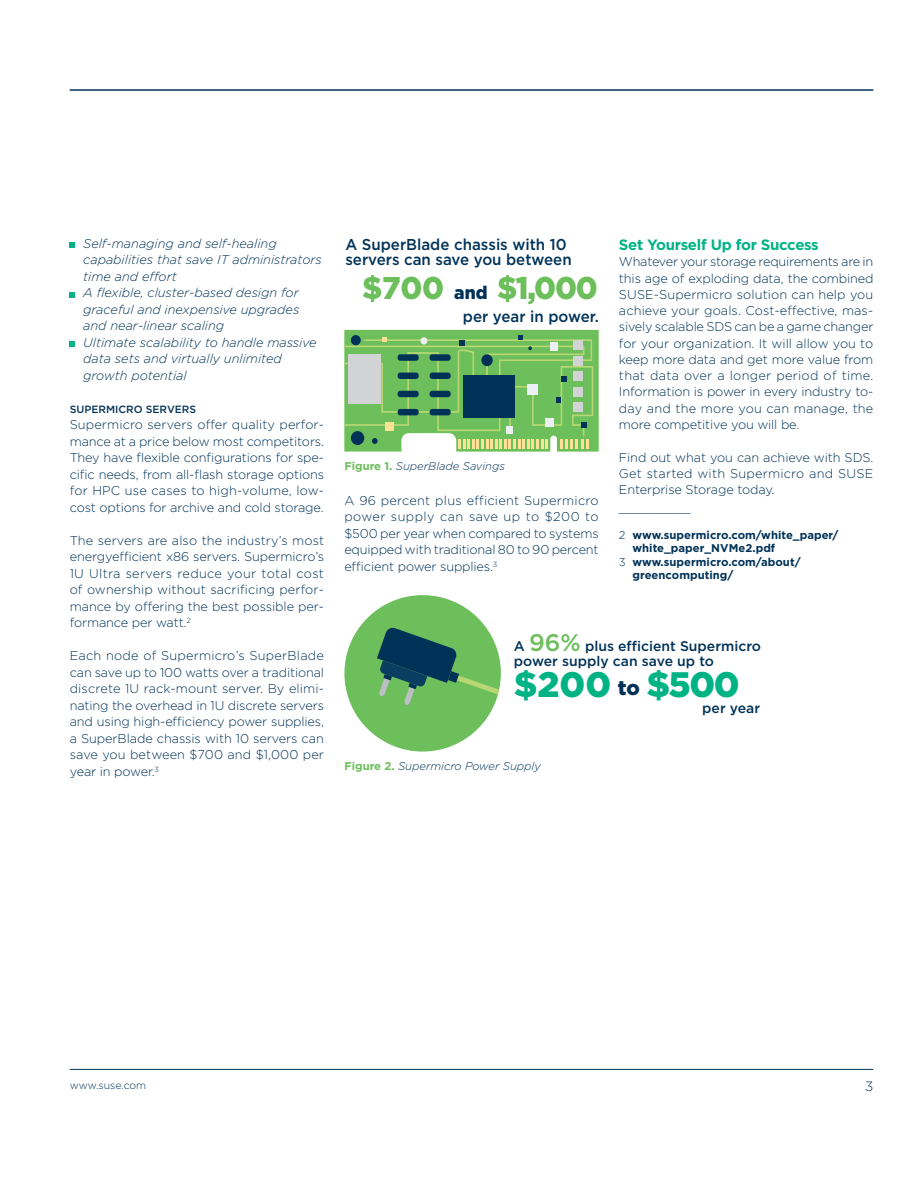
<style>
.page{position:relative;width:918px;height:1188px;background:#fff}
.page>*{position:absolute;margin:0;border:0;box-sizing:border-box;transform-origin:0 0}
.t1{font:900 35.4px "Gotham";letter-spacing:-.02em;color:#00b385}
.t2{font:900 31.5px "Gotham";letter-spacing:-.025em;color:#6cbf5a;scale:.96 1}
.t3{font:500 15.75px/15px "Gotham";color:#003258;scale:.96 1}
.subhead_10_13-green{font:700 15px "Gotham";letter-spacing:-.02em;color:#00b385}
.t4{font:500 13.95px/15.6px "Gotham";color:#003258}
.t5{font:300 13.5px "Gotham";color:#003258}
.body_8_5_11{font:300 12.75px/16.5px "Gotham";letter-spacing:-.01em;color:#003258;text-align:justify}
.body_8_5_11_indent_i{font:italic 300 12.75px/16.5px "Gotham";color:#003258}
.Sidebar_-_Text{font:300 12px "Gotham";color:#003258}
.Footnote_-_Italics{font:700 11.25px/13.5px "Gotham";letter-spacing:.005em;color:#003258}
.subhead_10_13-green-2{font:italic 300 11.25px "Gotham";color:#003258}
.subhead_caps_7_11{font:500 10.5px "Gotham";color:#003258}
.t6{font:300 10.5px "Gotham";color:#003258}
.s1{font-size:18.15px;color:#003258}
.s2{font-weight:700;font-style:normal;color:#6cbf5a}
.s3{font-weight:300}
.s4{font-size:24px;color:#6cbf5a}
.s5{font-size:20.4px;color:#003258}
</style>
<div class="page">
<hr style="left:70px;top:89px;width:803px;height:2px;background:#003258">
<hr style="left:70px;top:1069px;width:803px;height:1px;background:#003258">
<svg style="left:70px;top:243px;width:5px;height:5px"></svg>
<svg style="left:70px;top:292px;width:5px;height:5px"></svg>
<svg style="left:70px;top:342px;width:5px;height:5px"></svg>
<svg style="left:344px;top:330px;width:255px;height:122px"></svg>
<div style="left:344px;top:595px;width:157px;height:157px;background:#6cbf5a;border-radius:50%"></div>
<svg style="left:377px;top:627px;width:122px;height:78px"></svg>
<p class="body_8_5_11_indent_i" style="left:83px;top:235px;width:240px">Self-managing and self-healing capabilities that save IT administrators time and effort</p>
<p class="body_8_5_11_indent_i" style="left:83px;top:285px;width:218px;text-align:justify">A flexible, cluster-based design for graceful and inexpensive upgrades and near-linear scaling</p>
<p class="body_8_5_11_indent_i" style="left:83px;top:334px;width:235px">Ultimate scalability to handle massive data sets and virtually unlimited growth potential</p>
<p class="subhead_caps_7_11" style="left:70px;top:403px;width:128px">SUPERMICRO SERVERS</p>
<p class="body_8_5_11" style="left:70px;top:416px;width:256px">Supermicro servers offer quality perfor&shy;mance at a price below most competitors.<br>They have flexible configurations for spe&shy;cific needs, from all-flash storage options for HPC use cases to high-volume, low&shy;cost options for archive and cold storage.</p>
<p class="body_8_5_11" style="left:70px;top:532px;width:256px">The servers are also the industry’s most energyefficient x86 servers. Supermicro’s 1U Ultra servers reduce your total cost of ownership without sacrificing perfor&shy;mance by offering the best possible per&shy;formance per watt.<sup>2</sup></p>
<p class="body_8_5_11" style="left:70px;top:647px;width:256px">Each node of Supermicro’s SuperBlade can save up to 100 watts over a traditional discrete 1U rack-mount server. By elimi&shy;nating the overhead in 1U discrete servers and using high-efficiency power supplies, a SuperBlade chassis with 10 servers can save you between $700 and $1,000 per year in power.<sup>3</sup></p>
<p class="t3" style="left:345px;top:236px;width:237px">A SuperBlade chassis with 10 servers can save you between</p>
<p class="t2" style="left:362px;top:269px;width:247px">$700 <span class="s1">and</span> $1,000</p>
<p class="t3" style="left:463px;top:309px;width:143px">per year in power.</p>
<p class="subhead_10_13-green-2" style="left:344px;top:460px;width:162px"><span class="s2">Figure 1.</span> SuperBlade Savings</p>
<p class="body_8_5_11" style="left:344px;top:492px;width:256px">A 96 percent plus efficient Supermicro power supply can save up to $200 to $500 per year when compared to systems equipped with traditional 80 to 90 percent efficient power supplies.<sup>3</sup></p>
<p class="subhead_10_13-green" style="left:619px;top:236px;width:201px">Set Yourself Up for Success</p>
<p class="body_8_5_11" style="left:619px;top:253px;width:256px">Whatever your storage requirements are in this age of exploding data, the combined SUSE-Supermicro solution can help you achieve your goals. Cost-effective, mas&shy;sively scalable SDS can be a game changer for your organization. It will allow you to keep more data and get more value from that data over a longer period of time.<br>Information is power in every industry to&shy;day and the more you can manage, the more competitive you will be.</p>
<p class="body_8_5_11" style="left:619px;top:449px;width:256px">Find out what you can achieve with SDS.<br>Get started with Supermicro and SUSE Enterprise Storage today.</p>
<p class="Sidebar_-_Text" style="left:619px;top:500px;width:73px">__________</p>
<p class="Footnote_-_Italics" style="left:632px;top:528px;width:208px;text-indent:-14px"><span class="s3">2</span> www.supermicro.com/white_paper/ white_paper_NVMe2.pdf</p>
<p class="Footnote_-_Italics" style="left:632px;top:555px;width:170px;text-indent:-14px"><span class="s3">3</span> www.supermicro.com/about/ greencomputing/</p>
<p class="t4" style="left:514px;top:637px;width:249px">A <span class="s4">96%</span> plus efficient Supermicro power supply can save up to</p>
<p class="t4" style="left:702px;top:700px;width:59px">per year</p>
<p class="t1" style="left:514px;top:664px;width:227px">$200 <span class="s5">to</span> $500</p>
<p class="subhead_10_13-green-2" style="left:344px;top:760px;width:198px"><span class="s2">Figure 2.</span> Supermicro Power Supply</p>
<p class="t6" style="left:70px;top:1078px;width:78px">www.suse.com</p>
<p class="t5" style="left:865px;top:1078px;width:10px">3</p>
</div>
